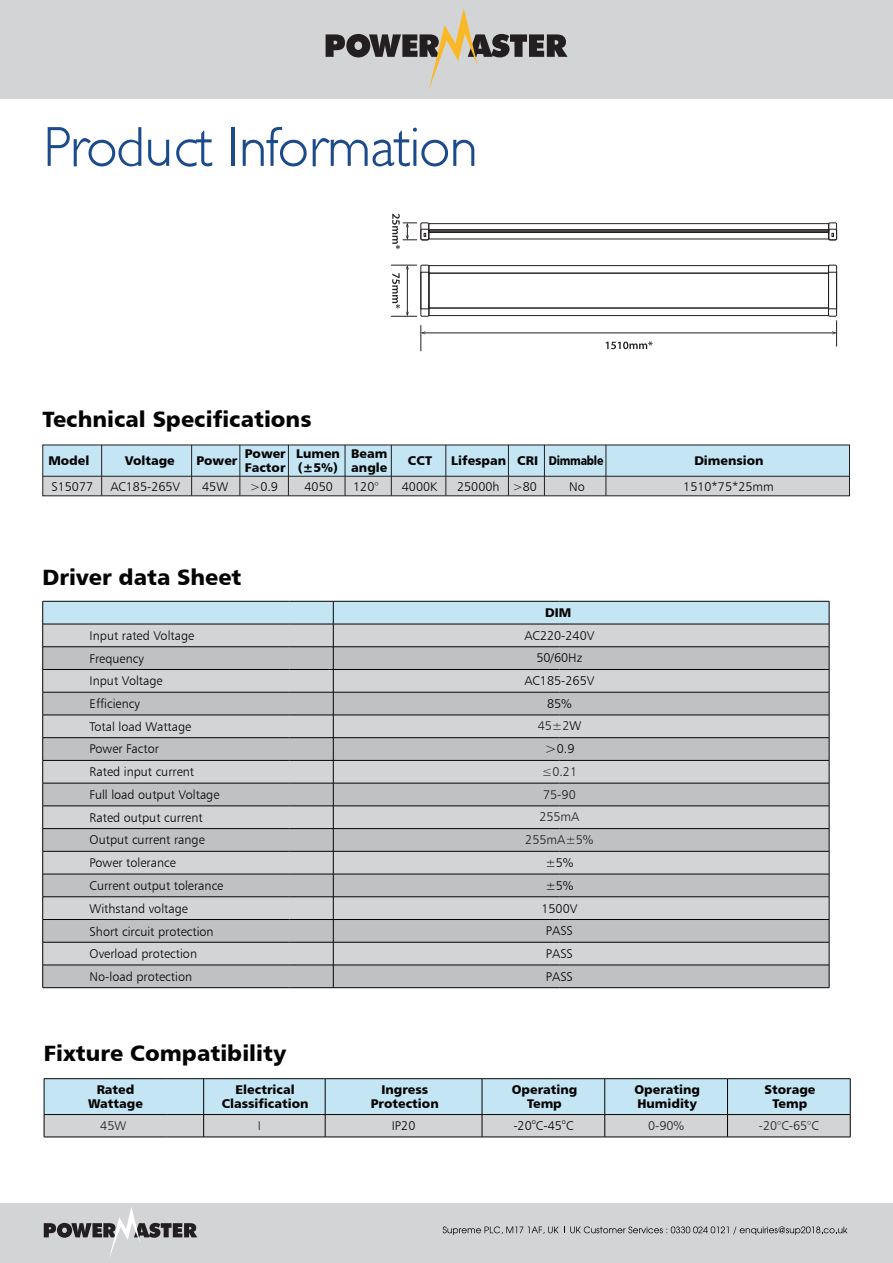
<style>
.page{position:relative;width:893px;height:1263px;background:#fff}
.page>*{position:absolute;margin:0;border:0;box-sizing:border-box;transform-origin:0 0}
.t1{font:56.85px "Junien Light Tryout";color:#1b4a8d}
.t2{font:22.2px "Humanist 777 BT Black B";color:#030303}
.t3{font:12.6px/22.6px "Humanist 777 BT Light B";color:#030303}
.t4{font:12.6px/14.2px "Humanist 777 BT Black B";color:#030303;text-align:center}
.t5{font:12.6px "Humanist 777 BT Light B";color:#231f20}
.t6{font:7.35px "Humanist 777 BT Light B";color:#030303}
.s1{color:#030303}
.s2{font-family:"Adobe Song Std";font-weight:300}
</style>
<div class="page">
<hr style="left:290px;top:987px;width:269px;height:1px;background:#030303">
<hr style="left:559px;top:987px;width:270px;height:1px;background:#030303">
<hr style="left:43px;top:987px;width:247px;height:1px;background:#030303">
<svg style="left:42px;top:601px;width:788px;height:386px;background:#bfc2c4"></svg>
<hr style="left:290px;top:624px;width:269px;height:1px;background:#030303">
<hr style="left:559px;top:624px;width:270px;height:1px;background:#030303">
<div style="left:43px;top:476px;width:806px;height:20px;background:#d3d4d5"></div>
<div style="left:45px;top:447px;width:803px;height:29px;background:#c4e5f4"></div>
<div style="left:43px;top:445px;width:807px;height:51px;border:1px solid #231f20"></div>
<hr style="left:43px;top:476px;width:806px;height:1px;background:#231f20">
<hr style="left:101px;top:445px;width:1px;height:51px;background:#231f20">
<hr style="left:191px;top:445px;width:1px;height:51px;background:#231f20">
<hr style="left:240px;top:445px;width:1px;height:51px;background:#231f20">
<hr style="left:288px;top:445px;width:1px;height:51px;background:#231f20">
<hr style="left:345px;top:445px;width:1px;height:51px;background:#231f20">
<hr style="left:391px;top:445px;width:1px;height:51px;background:#231f20">
<hr style="left:446px;top:445px;width:1px;height:51px;background:#231f20">
<hr style="left:508px;top:445px;width:1px;height:51px;background:#231f20">
<hr style="left:544px;top:445px;width:1px;height:51px;background:#231f20">
<hr style="left:606px;top:445px;width:1px;height:51px;background:#231f20">
<svg style="left:44px;top:1079px;width:807px;height:58px;background:#c5d9e3"></svg>
<hr style="left:44px;top:1137px;width:123px;height:1px;background:#030303">
<hr style="left:167px;top:1137px;width:158px;height:1px;background:#030303">
<hr style="left:325px;top:1137px;width:157px;height:1px;background:#030303">
<hr style="left:482px;top:1137px;width:123px;height:1px;background:#030303">
<hr style="left:605px;top:1137px;width:122px;height:1px;background:#030303">
<hr style="left:727px;top:1137px;width:123px;height:1px;background:#030303">
<hr style="left:44px;top:1078px;width:123px;height:1px;background:#030303">
<hr style="left:167px;top:1078px;width:158px;height:1px;background:#030303">
<hr style="left:325px;top:1078px;width:157px;height:1px;background:#030303">
<hr style="left:482px;top:1078px;width:123px;height:1px;background:#030303">
<hr style="left:605px;top:1078px;width:122px;height:1px;background:#030303">
<hr style="left:727px;top:1078px;width:123px;height:1px;background:#030303">
<hr style="left:44px;top:1114px;width:123px;height:1px;background:#030303">
<hr style="left:167px;top:1114px;width:158px;height:1px;background:#030303">
<hr style="left:325px;top:1114px;width:157px;height:1px;background:#030303">
<hr style="left:482px;top:1114px;width:123px;height:1px;background:#030303">
<hr style="left:605px;top:1114px;width:122px;height:1px;background:#030303">
<hr style="left:727px;top:1114px;width:123px;height:1px;background:#030303">
<div style="left:0;top:1203px;width:893px;height:60px;background:#d3d4d5"></div>
<svg style="left:443px;top:1226px;width:404px;height:9px"></svg>
<div style="left:0;top:0;width:893px;height:99px;background:#d3d4d5"></div>
<svg style="left:326px;top:8px;width:242px;height:83px"></svg>
<svg style="left:44px;top:1207px;width:153px;height:50px"></svg>
<div style="left:420px;top:222px;width:9px;height:18px;border:1px solid #231f20"></div>
<div style="left:420px;top:229px;width:9px;height:11px;border:1px solid #231f20"></div>
<div style="left:428px;top:223px;width:401px;height:7px;border:1px solid #231f20"></div>
<div style="left:428px;top:229px;width:401px;height:3px;border:1px solid #231f20"></div>
<div style="left:428px;top:231px;width:401px;height:2px;border:1px solid #231f20"></div>
<div style="left:828px;top:222px;width:9px;height:18px;border:1px solid #231f20"></div>
<div style="left:828px;top:229px;width:9px;height:11px;border:1px solid #231f20"></div>
<svg style="left:831px;top:233px;width:3px;height:4px"></svg>
<div style="left:420px;top:265px;width:9px;height:52px;border:1px solid #231f20"></div>
<div style="left:420px;top:272px;width:9px;height:37px;border:1px solid #231f20"></div>
<div style="left:828px;top:265px;width:9px;height:52px;border:1px solid #231f20"></div>
<div style="left:828px;top:272px;width:9px;height:37px;border:1px solid #231f20"></div>
<div style="left:428px;top:265px;width:401px;height:9px;border:1px solid #231f20"></div>
<div style="left:428px;top:308px;width:401px;height:8px;border:1px solid #231f20"></div>
<hr style="left:422px;top:333px;width:413px;height:1px;background:#231f20">
<svg style="left:606px;top:341px;width:46px;height:8px"></svg>
<svg style="left:391px;top:265px;width:26px;height:52px"></svg>
<svg style="left:392px;top:214px;width:25px;height:35px"></svg>
<svg style="left:421px;top:325px;width:4px;height:26px"></svg>
<svg style="left:832px;top:321px;width:5px;height:25px"></svg>
<h1 class="t1" style="left:43px;top:112px;width:436px">Product Information</h1>
<h2 class="t2" style="left:43px;top:405px;width:270px">Technical Specifications</h2>
<p class="t4" style="left:48px;top:453px;width:43px">Model</p>
<p class="t4" style="left:125px;top:453px;width:51px">Voltage</p>
<p class="t4" style="left:196px;top:453px;width:43px">Power</p>
<p class="t4" style="left:245px;top:446px;width:43px;text-align:left">Power<br>Factor</p>
<p class="t4" style="left:296px;top:446px;width:45px;text-align:left">Lumen (±5%)</p>
<p class="t4" style="left:351px;top:446px;width:38px;text-align:left">Beam angle</p>
<p class="t4" style="left:408px;top:453px;width:26px">CCT</p>
<p class="t4" style="left:451px;top:453px;width:154px">Lifespan CRI Dimmable</p>
<p class="t4" style="left:694px;top:453px;width:71px">Dimension</p>
<p class="t3" style="left:51px;top:475px;width:43px">S15077</p>
<p class="t3" style="left:110px;top:475px;width:71px">AC185-265V</p>
<p class="t3" style="left:202px;top:475px;width:27px">45W</p>
<p class="t3" style="left:250px;top:475px;width:30px">&gt;0.9</p>
<p class="t3" style="left:304px;top:475px;width:30px">4050</p>
<p class="t3" style="left:353px;top:475px;width:27px">120°</p>
<p class="t3" style="left:402px;top:475px;width:37px">4000K</p>
<p class="t3" style="left:457px;top:475px;width:81px">25000h &gt;80</p>
<p class="t3" style="left:569px;top:475px;width:17px">No</p>
<p class="t3" style="left:683px;top:475px;width:92px">1510*75*25mm</p>
<h2 class="t2" style="left:43px;top:563px;width:200px">Driver data Sheet</h2>
<p class="t4" style="left:545px;top:605px;width:28px">DIM</p>
<p class="t3" style="left:90px;top:624px;width:106px">Input rated Voltage</p>
<p class="t3" style="left:524px;top:624px;width:71px">AC220-240V</p>
<p class="t3" style="left:90px;top:647px;width:56px">Frequency</p>
<p class="t3" style="left:536px;top:646px;width:48px">50/60Hz</p>
<p class="t3" style="left:90px;top:669px;width:75px">Input Voltage</p>
<p class="t3" style="left:524px;top:669px;width:71px">AC185-265V</p>
<p class="t3" style="left:90px;top:692px;width:52px">Efficiency</p>
<p class="t3" style="left:547px;top:692px;width:26px">85%</p>
<p class="t3" style="left:90px;top:715px;width:103px">Total load Wattage</p>
<p class="t5" style="left:538px;top:718px;width:45px">45±2<span class="s1">W</span></p>
<p class="t3" style="left:90px;top:737px;width:71px">Power Factor</p>
<p class="t3" style="left:544px;top:737px;width:32px"><span class="s2">＞</span>0.9</p>
<p class="t3" style="left:90px;top:760px;width:131px">Rated input current<br>Full load output Voltage</p>
<p class="t5" style="left:542px;top:764px;width:37px">≤0.21</p>
<p class="t5" style="left:543px;top:786px;width:34px">75-90</p>
<p class="t3" style="left:90px;top:806px;width:115px">Rated output current</p>
<p class="t5" style="left:539px;top:809px;width:42px">255mA</p>
<p class="t3" style="left:90px;top:828px;width:117px">Output current range</p>
<p class="t5" style="left:525px;top:832px;width:70px">255mA±5%</p>
<p class="t3" style="left:90px;top:851px;width:88px">Power tolerance</p>
<p class="t3" style="left:545px;top:851px;width:30px">±5%</p>
<p class="t3" style="left:90px;top:874px;width:135px">Current output tolerance</p>
<p class="t3" style="left:545px;top:874px;width:30px">±5%</p>
<p class="t3" style="left:90px;top:897px;width:100px">Withstand voltage</p>
<p class="t3" style="left:541px;top:897px;width:37px">1500V</p>
<p class="t3" style="left:90px;top:920px;width:126px">Short circuit protection</p>
<p class="t3" style="left:546px;top:919px;width:28px">PASS</p>
<p class="t3" style="left:90px;top:942px;width:109px">Overload protection</p>
<p class="t3" style="left:546px;top:942px;width:28px">PASS</p>
<p class="t3" style="left:90px;top:965px;width:104px">No-load protection</p>
<p class="t3" style="left:546px;top:965px;width:28px">PASS</p>
<h2 class="t2" style="left:44px;top:1039px;width:244px">Fixture Compatibility</h2>
<p class="t4" style="left:88px;top:1082px;width:56px">Rated<br>Wattage</p>
<p class="t4" style="left:222px;top:1082px;width:88px">Electrical<br>Classification</p>
<p class="t4" style="left:371px;top:1082px;width:70px">Ingress<br>Protection</p>
<p class="t4" style="left:512px;top:1082px;width:67px">Operating<br>Temp</p>
<p class="t4" style="left:634px;top:1082px;width:67px;text-align:left">Operating<br>Humidity</p>
<p class="t4" style="left:765px;top:1082px;width:52px">Storage<br>Temp</p>
<p class="t5" style="left:100px;top:1118px;width:27px">45W</p>
<p class="t5" style="left:258px;top:1118px;width:5px">I</p>
<p class="t3" style="left:392px;top:1114px;width:25px">IP20</p>
<p class="t3" style="left:513px;top:1114px;width:62px">-20 C-45 C</p>
<p class="t6" style="left:532px;top:1117px;width:6px">o</p>
<p class="t6" style="left:562px;top:1117px;width:6px">o</p>
<p class="t5" style="left:648px;top:1118px;width:38px">0-90%</p>
<p class="t5" style="left:759px;top:1118px;width:61px">-20°C-65°C</p>
</div>
